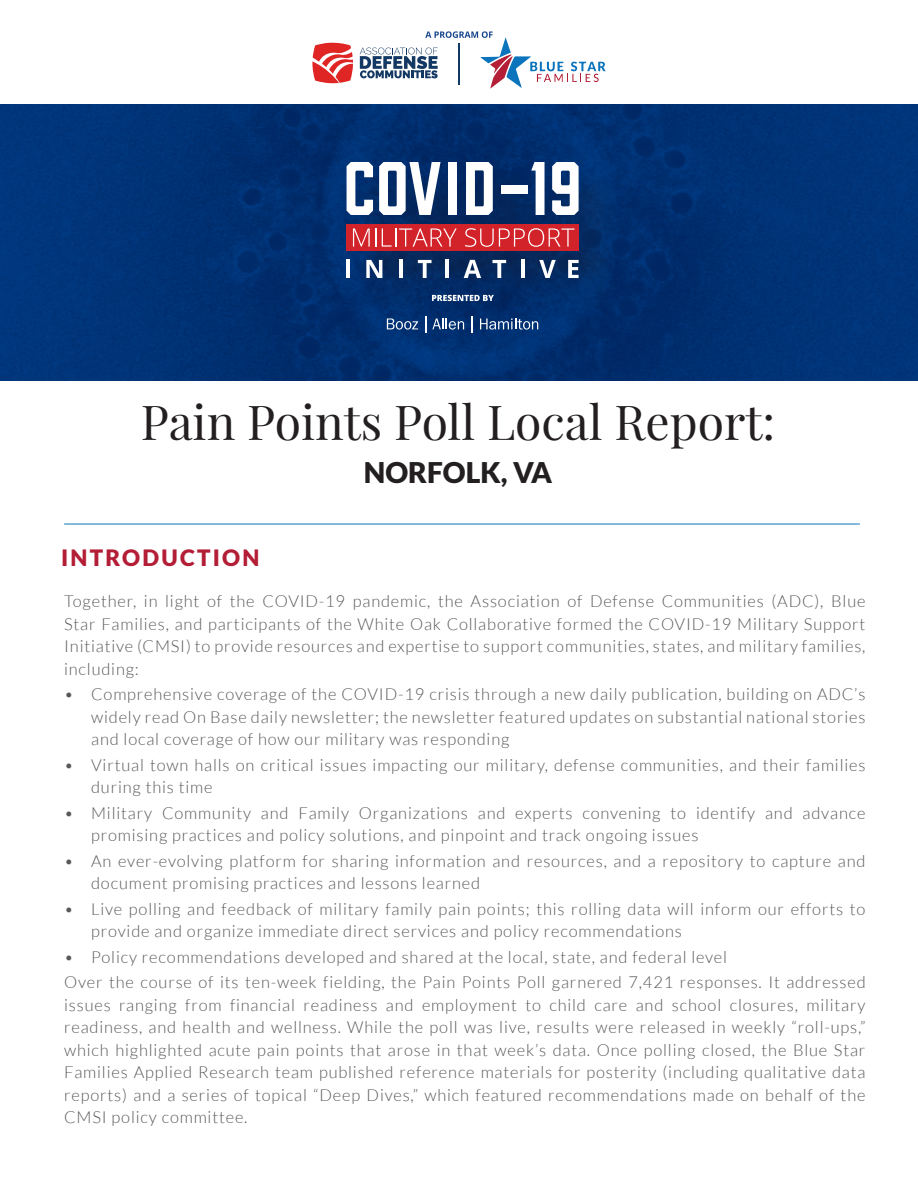
<style>
.page{position:relative;width:918px;height:1188px;background:#fff}
.page>*{position:absolute;margin:0;border:0;box-sizing:border-box;transform-origin:0 0}
.t1{font:48px "Playfair Display";color:#231f20}
.t2{font:900 28.5px "Lato";color:#231f20}
.t3{font:900 22.5px "Lato";letter-spacing:.1em;color:#b31e36}
.t4{font:300 16.5px/22.5px "Lato";letter-spacing:.05em;color:#57585a}
</style>
<div class="page">
<hr style="left:64px;top:524px;width:796px;height:1px;background:#0774ba">
<img style="left:0;top:104px;width:918px;height:276px">
<svg style="left:312px;top:42px;width:41px;height:41px"></svg>
<svg style="left:360px;top:31px;width:246px;height:58px"></svg>
<div style="left:351px;top:167px;width:271px;height:154px;background:#231f20;opacity:.25"></div>
<div style="left:347px;top:224px;width:232px;height:27px;background:#d2232a"></div>
<svg style="left:353px;top:228px;width:23px;height:19px"></svg>
<svg style="left:382px;top:228px;width:75px;height:19px"></svg>
<svg style="left:465px;top:228px;width:109px;height:19px"></svg>
<svg style="left:347px;top:162px;width:26px;height:53px"></svg>
<svg style="left:379px;top:162px;width:62px;height:53px"></svg>
<div style="left:448px;top:162px;width:9px;height:53px;background:#fff"></div>
<svg style="left:466px;top:162px;width:27px;height:53px"></svg>
<div style="left:501px;top:185px;width:27px;height:8px;background:#fff"></div>
<svg style="left:531px;top:162px;width:14px;height:53px"></svg>
<svg style="left:552px;top:162px;width:27px;height:53px"></svg>
<hr style="left:347px;top:260px;width:3px;height:18px;background:#fff">
<svg style="left:366px;top:260px;width:16px;height:18px"></svg>
<hr style="left:399px;top:260px;width:4px;height:18px;background:#fff">
<svg style="left:418px;top:260px;width:14px;height:18px"></svg>
<hr style="left:445px;top:260px;width:4px;height:18px;background:#fff">
<svg style="left:464px;top:260px;width:17px;height:18px"></svg>
<svg style="left:492px;top:260px;width:14px;height:18px"></svg>
<hr style="left:521px;top:260px;width:4px;height:18px;background:#fff">
<svg style="left:539px;top:260px;width:17px;height:18px"></svg>
<svg style="left:568px;top:260px;width:11px;height:18px"></svg>
<svg style="left:387px;top:318px;width:31px;height:12px"></svg>
<svg style="left:425px;top:316px;width:1px;height:17px"></svg>
<svg style="left:471px;top:316px;width:1px;height:17px"></svg>
<svg style="left:432px;top:318px;width:32px;height:12px"></svg>
<svg style="left:480px;top:318px;width:58px;height:12px"></svg>
<svg style="left:432px;top:295px;width:62px;height:6px"></svg>
<p class="t1" style="left:141px;top:392px;width:636px">Pain Points Poll Local Report:</p>
<p class="t2" style="left:364px;top:456px;width:190px">NORFOLK, VA</p>
<p class="t3" style="left:61px;top:545px;width:200px">INTRODUCTION</p>
<p class="t4" style="left:64px;top:590px;width:803px;text-align:justify">Together, in light of the COVID-19 pandemic, the Association of Defense Communities (ADC), Blue Star Families, and participants of the White Oak Collaborative formed the COVID-19 Military Support Initiative (CMSI) to provide resources and expertise to support communities, states, and military families, including:</p>
<p class="t4" style="left:91px;top:683px;width:776px;text-align:justify;text-indent:-27px">• Comprehensive coverage of the COVID-19 crisis through a new daily publication, building on ADC’s widely read On Base daily newsletter; the newsletter featured updates on substantial national stories and local coverage of how our military was responding</p>
<p class="t4" style="left:91px;top:754px;width:776px;text-indent:-27px">• Virtual town halls on critical issues impacting our military, defense communities, and their families during this time</p>
<p class="t4" style="left:91px;top:802px;width:776px;text-indent:-27px">• Military Community and Family Organizations and experts convening to identify and advance promising practices and policy solutions, and pinpoint and track ongoing issues</p>
<p class="t4" style="left:91px;top:850px;width:776px;text-indent:-27px">• An ever-evolving platform for sharing information and resources, and a repository to capture and document promising practices and lessons learned</p>
<p class="t4" style="left:91px;top:898px;width:776px;text-indent:-27px">• Live polling and feedback of military family pain points; this rolling data will inform our efforts to provide and organize immediate direct services and policy recommendations</p>
<p class="t4" style="left:64px;top:946px;width:664px">• Policy recommendations developed and shared at the local, state, and federal level</p>
<p class="t4" style="left:64px;top:971px;width:803px;text-align:justify">Over the course of its ten-week fielding, the Pain Points Poll garnered 7,421 responses. It addressed issues ranging from financial readiness and employment to child care and school closures, military readiness, and health and wellness. While the poll was live, results were released in weekly “roll-ups,” which highlighted acute pain points that arose in that week’s data. Once polling closed, the Blue Star Families Applied Research team published reference materials for posterity (including qualitative data reports) and a series of topical “Deep Dives,” which featured recommendations made on behalf of the CMSI policy committee.</p>
</div>
